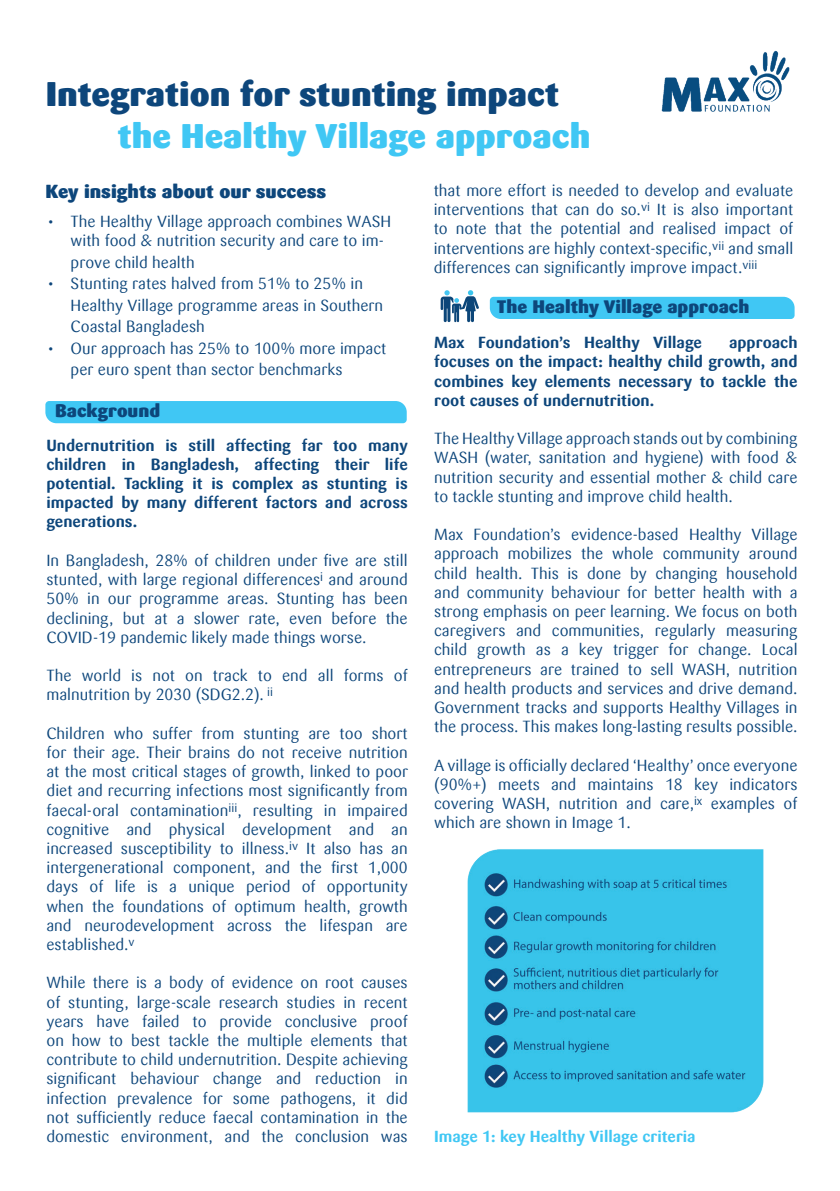
<style>
.page{position:relative;width:840px;height:1191px;background:#fff}
.page>*{position:absolute;margin:0;border:0;box-sizing:border-box;transform-origin:0 0}
.t1{font:900 34px "Sari Offc Pro";color:#0d467b}
.t2{font:900 34px "Sari Offc Pro";color:#40c7f4}
.t3{font:900 18.8px "Sari Offc Pro";color:#0d467b}
.t4{font:900 18px "Sari Offc Pro";color:#0d467b}
.t5{font:16px/19.2px "Sari Offc Pro";color:#0d467b;text-align:justify}
.t6{font:700 16px/19.2px "Sari Offc Pro";color:#0d467b;text-align:justify}
.t7{font:700 16px "Sari Offc Pro";color:#40c7f4}
</style>
<div class="page">
<div style="left:489px;top:297px;width:305px;height:22px;background:#40c7f4"></div>
<div style="left:45px;top:401px;width:361px;height:22px;background:#40c7f4"></div>
<img style="left:661px;top:50px;width:129px;height:62px">
<svg style="left:440px;top:290px;width:38px;height:32px"></svg>
<img style="left:467px;top:849px;width:297px;height:264px">
<h1 class="t1" style="left:46px;top:72px;width:514px">Integration for stunting impact</h1>
<h1 class="t2" style="left:118px;top:114px;width:474px">the Healthy Village approach</h1>
<p class="t5" style="left:433px;top:181px;width:361px">that more effort is needed to develop and evaluate interventions that can do so.<sup>vi</sup> It is also important to note that the potential and realised impact of interventions are highly context-specific,<sup>vii</sup> and small differences can significantly improve impact.<sup>viii</sup></p>
<p class="t4" style="left:496px;top:295px;width:254px">The Healthy Village approach</p>
<p class="t3" style="left:45px;top:180px;width:282px">Key insights about our success</p>
<p class="t5" style="left:71px;top:212px;width:322px;text-indent:-24px">• The Healthy Village approach combines WASH with food &amp; nutrition security and care to im-</p>
<p class="t5" style="left:71px;top:252px;width:125px">prove child health</p>
<p class="t5" style="left:71px;top:273px;width:314px;line-height:21.4px;text-align:left;text-indent:-24px">• Stunting rates halved from 51% to 25% in<br>Healthy Village programme areas in Southern<br>Coastal Bangladesh</p>
<p class="t5" style="left:71px;top:337px;width:317px;line-height:21.4px;text-indent:-24px">• Our approach has 25% to 100% more impact per euro spent than sector benchmarks</p>
<p class="t6" style="left:434px;top:333px;width:269px">Max Foundation’s Healthy Village</p>
<p class="t6" style="left:434px;top:333px;width:364px;text-indent:295px">approach focuses on the impact: healthy child growth, and combines key elements necessary to tackle the root causes of undernutrition.</p>
<p class="t5" style="left:434px;top:429px;width:364px">The Healthy Village approach stands out by combining WASH (water, sanitation and hygiene) with food &amp; nutrition security and essential mother &amp; child care to tackle stunting and improve child health.</p>
<p class="t5" style="left:434px;top:525px;width:364px">Max Foundation’s evidence-based Healthy Village approach mobilizes the whole community around child health. This is done by changing household and community behaviour for better health with a strong emphasis on peer learning. We focus on both caregivers and communities, regularly measuring child growth as a key trigger for change. Local entrepreneurs are trained to sell WASH, nutrition and health products and services and drive demand.<br>Government tracks and supports Healthy Villages in the process. This makes long-lasting results possible.</p>
<p class="t5" style="left:434px;top:755px;width:364px">A village is officially declared ‘Healthy’ once everyone (90%+) meets and maintains 18 key indicators covering WASH, nutrition and care,<sup>ix</sup> examples of which are shown in Image 1.</p>
<p class="t4" style="left:55px;top:399px;width:106px">Background</p>
<p class="t6" style="left:46px;top:435px;width:362px">Undernutrition is still affecting far too many children in Bangladesh, affecting their life potential. Tackling it is complex as stunting is impacted by many different factors and across generations.</p>
<p class="t5" style="left:46px;top:550px;width:362px">In Bangladesh, 28% of children under five are still stunted, with large regional differences<sup>i</sup> and around 50% in our programme areas. Stunting has been declining, but at a slower rate, even before the COVID-19 pandemic likely made things worse.</p>
<p class="t5" style="left:46px;top:666px;width:362px">The world is not on track to end all forms of malnutrition by 2030 (SDG2.2). <sup>ii</sup></p>
<p class="t5" style="left:46px;top:723px;width:363px">Children who suffer from stunting are too short for their age. Their brains do not receive nutrition at the most critical stages of growth, linked to poor diet and recurring infections most significantly from faecal-oral contamination<sup>iii</sup>, resulting in impaired cognitive and physical development and an increased susceptibility to illness.<sup>iv</sup> It also has an intergenerational component, and the first 1,000 days of life is a unique period of opportunity when the foundations of optimum health, growth and neurodevelopment across the lifespan are established.<sup>v</sup></p>
<p class="t5" style="left:46px;top:973px;width:362px">While there is a body of evidence on root causes of stunting, large-scale research studies in recent years have failed to provide conclusive proof on how to best tackle the multiple elements that contribute to child undernutrition. Despite achieving significant behaviour change and reduction in infection prevalence for some pathogens, it did not sufficiently reduce faecal contamination in the domestic environment, and the conclusion was</p>
<p class="t7" style="left:434px;top:1126px;width:263px">Image 1: key Healthy Village criteria</p>
</div>
